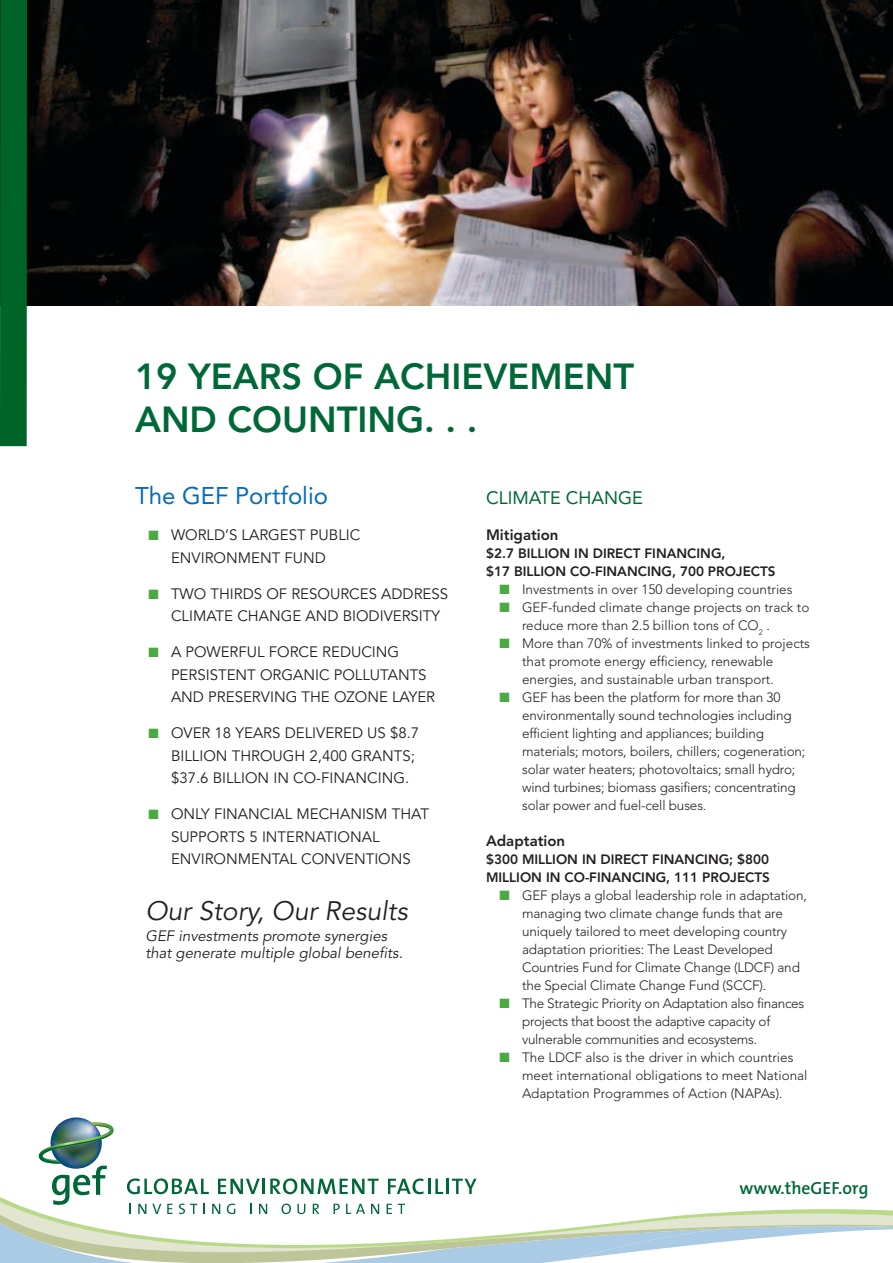
<style>
.page{position:relative;width:893px;height:1263px;background:#fff}
.page>*{position:absolute;margin:0;border:0;box-sizing:border-box;transform-origin:0 0}
.t1{font:800 36px "Avenir";color:#006838}
.t2{font:italic 26.55px "Avenir";color:#231f20}
.t3{font:24px "Avenir";color:#046cb6}
.t4{font:18px "Avenir";color:#006838}
.t5{font:600 17.55px "The Mix";color:#006838}
.t6{font:15px/22.5px "Avenir";color:#231f20}
.t7{font:italic 15px/16.6px "Avenir";color:#231f20}
.t8{font:800 15px "Avenir";color:#231f20}
.t9{font:300 13.5px/18px "Avenir";letter-spacing:-.01em;color:#231f20}
.t10{font:800 13.5px/18px "Avenir";color:#231f20}
.s1{color:#4aaa42}
</style>
<div class="page">
<img style="left:27px;top:0;width:866px;height:306px">
<svg style="left:0;top:1252px;width:631px;height:10px;background:#bdcfcb"></svg>
<svg style="left:0;top:1178px;width:893px;height:74px"></svg>
<img style="left:39px;top:1117px;width:75px;height:88px">
<svg style="left:127px;top:1178px;width:82px;height:16px"></svg>
<svg style="left:218px;top:1178px;width:161px;height:16px"></svg>
<svg style="left:388px;top:1178px;width:55px;height:16px"></svg>
<hr style="left:446px;top:1179px;width:3px;height:15px;background:#006838">
<svg style="left:452px;top:1179px;width:25px;height:15px"></svg>
<svg style="left:129px;top:1204px;width:2px;height:10px"></svg>
<svg style="left:138px;top:1204px;width:8px;height:10px"></svg>
<svg style="left:152px;top:1204px;width:9px;height:10px"></svg>
<svg style="left:167px;top:1204px;width:6px;height:10px"></svg>
<svg style="left:179px;top:1203px;width:18px;height:11px"></svg>
<svg style="left:203px;top:1204px;width:2px;height:10px"></svg>
<svg style="left:212px;top:1204px;width:8px;height:10px"></svg>
<svg style="left:227px;top:1203px;width:8px;height:11px"></svg>
<svg style="left:250px;top:1204px;width:2px;height:10px"></svg>
<svg style="left:259px;top:1204px;width:8px;height:10px"></svg>
<svg style="left:282px;top:1203px;width:9px;height:11px"></svg>
<svg style="left:297px;top:1204px;width:8px;height:10px"></svg>
<svg style="left:313px;top:1204px;width:6px;height:10px"></svg>
<svg style="left:334px;top:1204px;width:6px;height:10px"></svg>
<svg style="left:346px;top:1204px;width:19px;height:10px"></svg>
<svg style="left:371px;top:1204px;width:8px;height:10px"></svg>
<svg style="left:387px;top:1204px;width:5px;height:10px"></svg>
<svg style="left:398px;top:1204px;width:7px;height:10px"></svg>
<div style="left:0;top:0;width:27px;height:446px;background:#006327"></div>
<h1 class="t1" style="left:135px;top:355px;width:398px">19 YEARS OF ACHIEVEME</h1>
<h1 class="t1" style="left:585px;top:355px;width:51px">NT</h1>
<h1 class="t1" style="left:135px;top:398px;width:344px">AND COUNTING. . .</h1>
<h3 class="t3" style="left:135px;top:482px;width:195px">THE GEF PORTFOLIO</h3>
<p class="t6" style="left:149px;top:524px;width:130px"><span class="s1">■</span> WORLD’S LARGEST</p>
<p class="t6" style="left:310px;top:524px;width:49px">PU BLIC</p>
<p class="t6" style="left:171px;top:547px;width:91px">ENVIRON MENT</p>
<p class="t6" style="left:284px;top:547px;width:11px">FUND</p>
<p class="t6" style="left:149px;top:583px;width:211px"><span class="s1">■</span> TWO TH IRDS OF RESOU RCES</p>
<p class="t6" style="left:381px;top:583px;width:12px">ADD</p>
<p class="t6" style="left:414px;top:583px;width:18px">RESS</p>
<p class="t6" style="left:171px;top:605px;width:46px">CLIMATE</p>
<p class="t6" style="left:237px;top:605px;width:12px">CHANGE</p>
<p class="t6" style="left:305px;top:605px;width:12px">AND</p>
<p class="t6" style="left:343px;top:605px;width:99px">BIODIVERSITY</p>
<p class="t6" style="left:149px;top:641px;width:194px"><span class="s1">■</span> A POWERFU L FORCE REDUC</p>
<p class="t6" style="left:372px;top:641px;width:16px">ING</p>
<p class="t6" style="left:171px;top:664px;width:49px">PERSISTENT</p>
<p class="t6" style="left:260px;top:664px;width:33px">ORGAN</p>
<p class="t6" style="left:315px;top:664px;width:65px">IC POLLUTANTS</p>
<p class="t6" style="left:171px;top:686px;width:12px">AND</p>
<p class="t6" style="left:208px;top:686px;width:104px">PRESERVING THE</p>
<p class="t6" style="left:334px;top:686px;width:103px">OZONE LAYER</p>
<p class="t6" style="left:171px;top:722px;width:250px;text-indent:-22px"><span class="s1">■</span> OVER 18 YEARS DELIVERED US $8.7<br>BILLION TH ROUGH</p>
<p class="t6" style="left:310px;top:745px;width:73px">2,400 G RANTS</p>
<p class="t6" style="left:411px;top:745px;width:6px">;</p>
<p class="t6" style="left:171px;top:767px;width:175px">$37.6 BILLION IN CO-FINANC</p>
<p class="t6" style="left:378px;top:767px;width:33px">ING.</p>
<p class="t6" style="left:149px;top:803px;width:90px"><span class="s1">■</span> ONLY FINANC</p>
<p class="t6" style="left:270px;top:803px;width:51px">IAL MECHAN</p>
<p class="t6" style="left:362px;top:803px;width:41px">ISM THAT</p>
<p class="t6" style="left:171px;top:826px;width:105px">SU PPORTS 5 INTE</p>
<p class="t6" style="left:295px;top:826px;width:20px">RNAT</p>
<p class="t6" style="left:334px;top:826px;width:47px">IONAL</p>
<p class="t6" style="left:171px;top:848px;width:91px">ENVIRON MENTA</p>
<p class="t6" style="left:290px;top:848px;width:66px">L CONVENT</p>
<p class="t6" style="left:374px;top:848px;width:27px">IONS</p>
<h2 class="t2" style="left:145px;top:895px;width:264px">Our Story, Our Results</h2>
<p class="t7" style="left:145px;top:928px;width:259px">GEF investments promote synergies that generate multiple global benefits.</p>
<h3 class="t4" style="left:486px;top:487px;width:158px">CLIMATE CHANGE</h3>
<p class="t8" style="left:486px;top:526px;width:74px">MITIGATION</p>
<p class="t10" style="left:486px;top:544px;width:291px">$2.7 BILLION IN DIRECT FINANCING,<br>$17 BILLION CO-FI NANCING, 700 PROJECTS</p>
<p class="t9" style="left:500px;top:580px;width:294px"><span class="s1">■</span> Investments in over 150 developing countries</p>
<p class="t9" style="left:522px;top:598px;width:289px;text-indent:-23px"><span class="s1">■</span> GEF-funded climate change projects on track to reduce more than 2.5 billion tons of CO<sub>2</sub> .</p>
<p class="t9" style="left:522px;top:634px;width:289px;text-indent:-23px"><span class="s1">■</span> More than 70% of investments linked to projects that promote energy efficiency, renewable energies, and sustainable urban transport.</p>
<p class="t9" style="left:522px;top:688px;width:285px;text-indent:-23px"><span class="s1">■</span> GEF has been the platform for more than 30 environmentally sound technologies including efficient lighting and appliances; building materials; motors, boilers, chillers; cogeneration; solar water heaters; photovoltaics; small hydro; wind turbines; biomass gasifiers; concentrating solar power and fuel-cell buses.</p>
<p class="t8" style="left:486px;top:832px;width:81px">ADAPTATION</p>
<p class="t10" style="left:486px;top:850px;width:285px">$300 MILLION IN DI RECT FI NANCING; $800<br>MI LLION IN CO-FI NANCING, 111 PROJECTS</p>
<p class="t9" style="left:522px;top:886px;width:286px;text-indent:-23px"><span class="s1">■</span> GEF plays a global leadership role in adaptation, managing two climate change funds that are uniquely tailored to meet developing country adaptation priorities: The Least Developed Countries Fund for Climate Change (LDCF) and the Special Climate Change Fund (SCCF).</p>
<p class="t9" style="left:522px;top:994px;width:284px;text-indent:-23px"><span class="s1">■</span> The Strategic Priority on Adaptation also finances projects that boost the adaptive capacity of vulnerable communities and ecosystems.</p>
<p class="t9" style="left:522px;top:1048px;width:287px;text-indent:-23px"><span class="s1">■</span> The LDCF also is the driver in which countries meet international obligations to meet National<br>Adaptation Programmes of Action (NAPAs).</p>
<p class="t5" style="left:739px;top:1173px;width:131px">www.theGEF.org</p>
</div>
